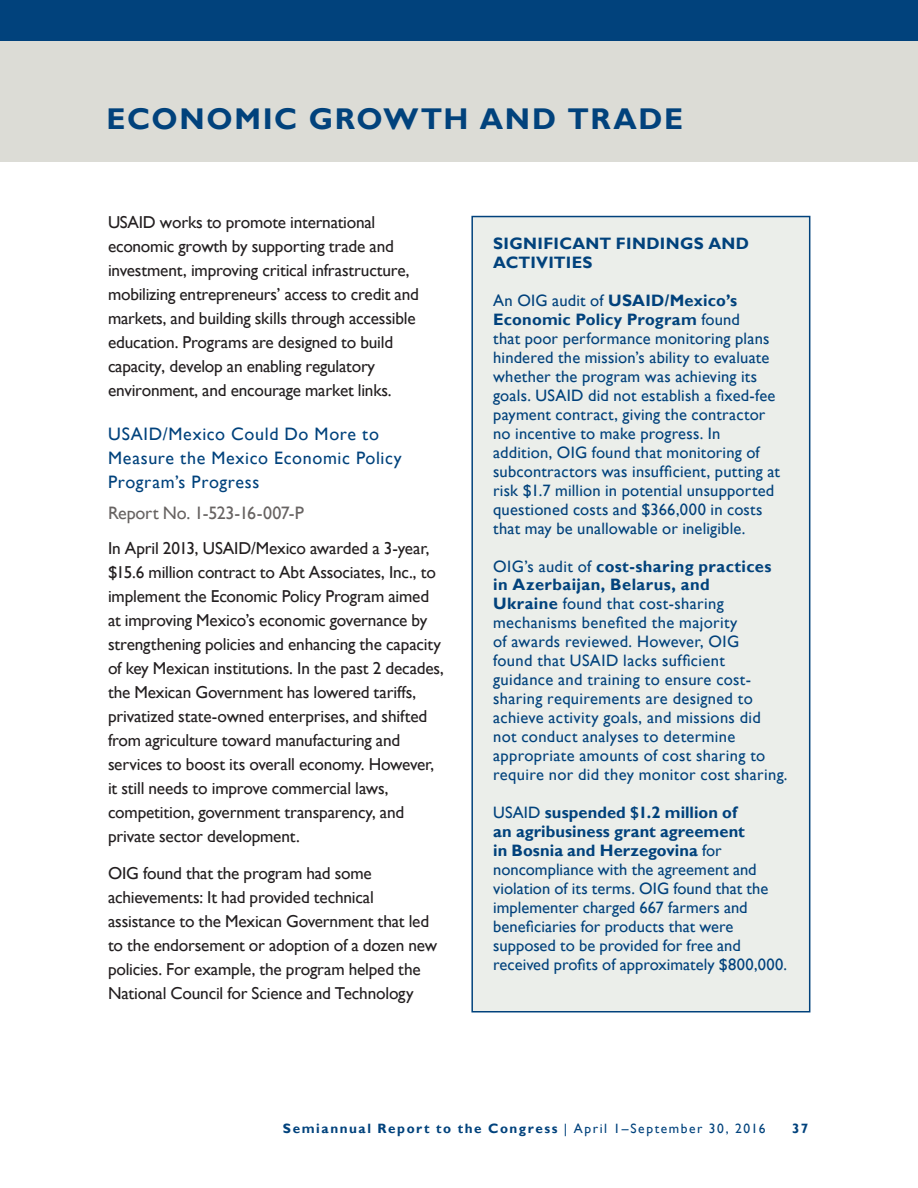
<style>
.page{position:relative;width:918px;height:1188px;background:#fff}
.page>*{position:absolute;margin:0;border:0;box-sizing:border-box;transform-origin:0 0}
.Section_Head_2{font:700 30px "Gill Sans";letter-spacing:.055em;color:#01427c}
.Audit_Name{font:18px/24px "Gill Sans";letter-spacing:.035em;color:#01427c}
.Report_Number{font:18px "Gill Sans";letter-spacing:-.02em;color:#676362}
.Text{font:17.25px/24px "Gill Sans";letter-spacing:-.01em;color:#231f20}
.Call_Out_Box_Text{font:16.5px/18.9px "Gill Sans";letter-spacing:.01em;color:#01427c}
.Call_Out_Box_Text-2{font:700 16.5px/19px "Gill Sans";letter-spacing:.02em;color:#01427c}
.t1{font:700 13.5px "Gill Sans";letter-spacing:.115em;color:#01427c}
.s1{font-weight:700}
.s2{font-weight:400}
</style>
<div class="page">
<div style="left:0;top:0;width:918px;height:162px;background:#dcdcd6"></div>
<div style="left:0;top:0;width:918px;height:40px;background:#01427c"></div>
<div style="left:472px;top:217px;width:338px;height:795px;background:#ebeeea"></div>
<div style="left:471px;top:216px;width:339px;height:796px;border:2px solid #01427c"></div>
<p class="Section_Head_2" style="left:107px;top:101px;width:578px">ECONOMIC GROWTH AND TRADE</p>
<p class="Text" style="left:108px;top:210px;width:312px">USAID works to promote international economic growth by supporting trade and investment, improving critical infrastructure, mobilizing entrepreneurs’ access to credit and markets, and building skills through accessible education. Programs are designed to build capacity, develop an enabling regulatory environment, and encourage market links.</p>
<p class="Audit_Name" style="left:108px;top:422px;width:295px">USAID/Mexico Could Do More to<br>Measure the Mexico Economic Policy<br>Program’s Progress</p>
<p class="Report_Number" style="left:108px;top:502px;width:198px">Report No. 1-523-16-007-P</p>
<p class="Text" style="left:108px;top:536px;width:337px">In April 2013, USAID/Mexico awarded a 3-year, $15.6 million contract to Abt Associates, Inc., to implement the Economic Policy Program aimed at improving Mexico’s economic governance by strengthening policies and enhancing the capacity of key Mexican institutions. In the past 2 decades, the Mexican Government has lowered tariffs, privatized state-owned enterprises, and shifted from agriculture toward manufacturing and services to boost its overall economy. However, it still needs to improve commercial laws, competition, government transparency, and private sector development.</p>
<p class="Text" style="left:108px;top:862px;width:331px">OIG found that the program had some achievements: It had provided technical assistance to the Mexican Government that led to the endorsement or adoption of a dozen new policies. For example, the program helped the National Council for Science and Technology</p>
<p class="Call_Out_Box_Text-2" style="left:493px;top:234px;width:257px">SIGNIFICANT FINDINGS AND<br>ACTIVITIES</p>
<p class="Call_Out_Box_Text" style="left:493px;top:291px;width:288px">An OIG audit of <span class="s1">USAID/Mexico’s Economic Policy Program</span> found<br>that poor performance monitoring plans hindered the mission’s ability to evaluate whether the program was achieving its goals. USAID did not establish a fixed-fee payment contract, giving the contractor no incentive to make progress. In addition, OIG found that monitoring of subcontractors was insufficient, putting at risk $1.7 million in potential unsupported questioned costs and $366,000 in costs that may be unallowable or ineligible.</p>
<p class="Call_Out_Box_Text" style="left:493px;top:557px;width:296px">OIG’s audit of <span class="s1">cost-sharing practices in Azerbaijan, Belarus, and<br>Ukraine</span> found that cost-sharing mechanisms benefited the majority<br>of awards reviewed. However, OIG<br>found that USAID lacks sufficient guidance and training to ensure cost&shy;sharing requirements are designed to achieve activity goals, and missions did not conduct analyses to determine appropriate amounts of cost sharing to require nor did they monitor cost sharing.</p>
<p class="Call_Out_Box_Text" style="left:493px;top:803px;width:295px">USAID <span class="s1">suspended $1.2 million of<br>an agribusiness grant agreement<br>in Bosnia and Herzegovina</span> for noncompliance with the agreement and violation of its terms. OIG found that the implementer charged 667 farmers and beneficiaries for products that were supposed to be provided for free and received profits of approximately $800,000.</p>
<p class="t1" style="left:283px;top:1120px;width:484px">Semiannual Report to the Congress <span class="s2">| April 1–September 30, 2016</span></p>
<p class="t1" style="left:792px;top:1120px;width:17px">37</p>
</div>
